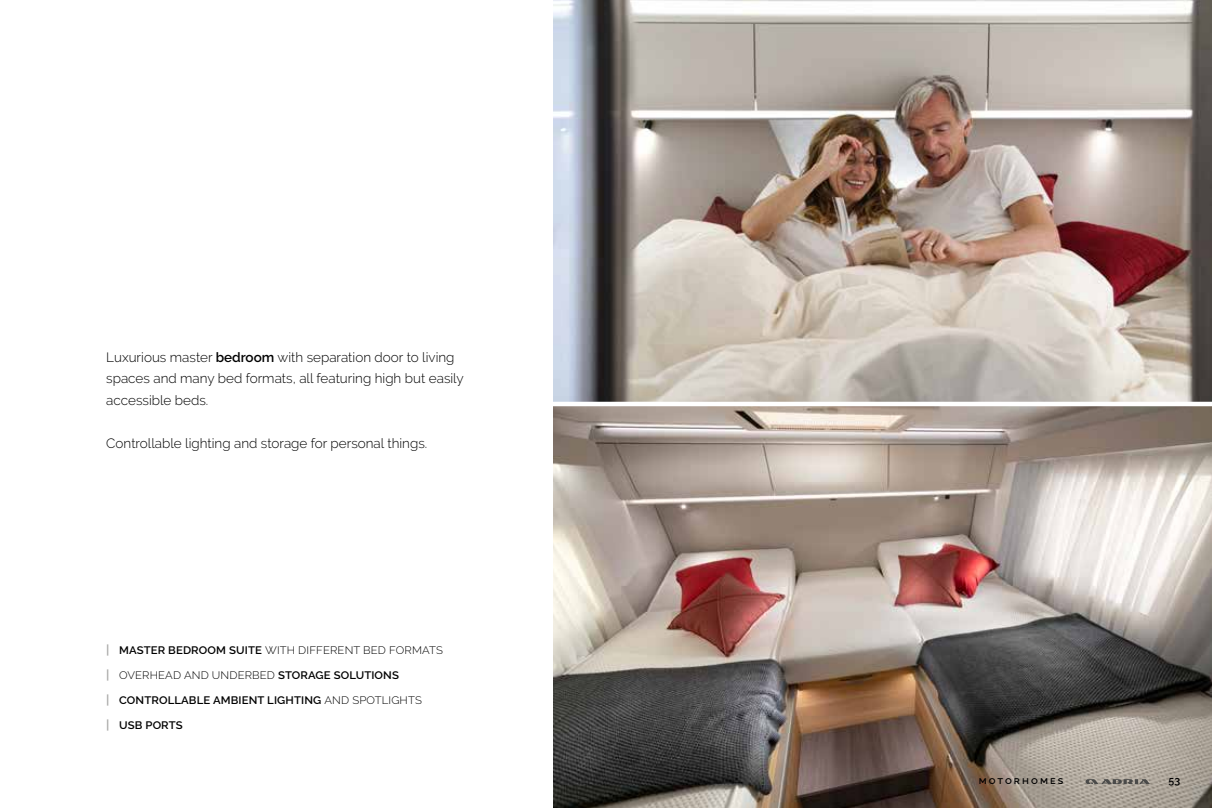
<style>
.page{position:relative;width:1212px;height:808px;background:#fff}
.page>*{position:absolute;margin:0;border:0;box-sizing:border-box;transform-origin:0 0}
.t1{font:300 13.5px/21.6px "Raleway";color:#000}
.t2{font:300 10.8px "Raleway";letter-spacing:.01em;color:#000;scale:1.04 1}
.t3{font:600 10.8px "Raleway";letter-spacing:.01em;color:#000;scale:1.04 1}
.t4{font:600 10.5px "Raleway";letter-spacing:.2em;color:#000}
.s1{font-weight:600}
.s2{font-weight:600;font-size:12.45px;color:#a8a8a7}
.s3{font-size:12.45px;color:#a8a8a7}
.s4{font-weight:300}
</style>
<div class="page">
<img style="left:554px;top:406px;width:658px;height:402px">
<svg style="left:1085px;top:779px;width:65px;height:5px"></svg>
<img style="left:554px;top:0;width:658px;height:402px">
<p class="t1" style="left:106px;top:346px;width:359px">Luxurious master <span class="s1">bedroom</span> with separation door to living spaces and many bed formats, all featuring high but easily accessible beds.</p>
<p class="t1" style="left:106px;top:433px;width:322px">Controllable lighting and storage for personal things.</p>
<p class="t2" style="left:106px;top:644px;width:325px"><span class="s2">|</span> <span class="s1">MASTER BEDROOM SUITE</span> WITH DIFFERENT BED FORMATS</p>
<p class="t2" style="left:106px;top:669px;width:283px"><span class="s2">|</span> OVERHEAD AND UNDERBED <span class="s1">STORAGE SOLUTIONS</span></p>
<p class="t3" style="left:106px;top:694px;width:305px"><span class="s3">|</span> CONTROLLABLE AMBIENT LIGHTING <span class="s4">AND SPOTLIGHTS</span></p>
<p class="t3" style="left:106px;top:719px;width:75px"><span class="s3">|</span> USB PORTS</p>
<p class="t4" style="left:979px;top:774px;width:86px">motorhomes</p>
<p class="t4" style="left:1168px;top:774px;width:13px">53</p>
</div>
